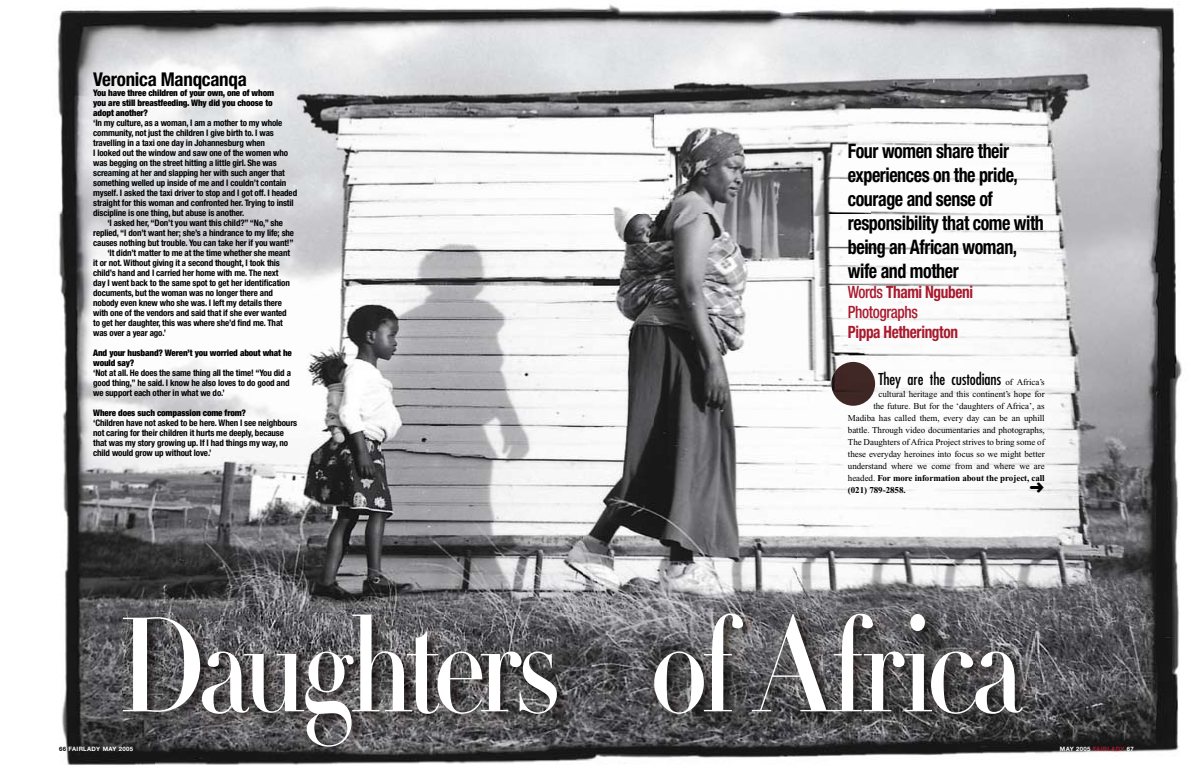
<style>
.page{position:relative;width:1191px;height:780px;background:#fff}
.page>*{position:absolute;margin:0;border:0;box-sizing:border-box;transform-origin:0 0}
.t1{font:131.5px "Didot LH Headline";letter-spacing:-.065em;color:#fff;scale:.86 1}
.t2{font:700 condensed 20px/24px "Helvetica Neue";letter-spacing:-.025em;color:#000;scale:.9 1}
.t3{font:700 condensed 19px "Helvetica Neue";letter-spacing:-.015em;color:#000}
.t4{font:500 condensed 17px/20px "Helvetica Neue";letter-spacing:-.025em;color:#a9192d;scale:.9 1}
.t5{font:700 condensed 17px "Helvetica Neue";letter-spacing:-.025em;color:#a9192d;scale:.9 1}
.t6{font:condensed 16px "Futura";letter-spacing:-.005em;color:#000}
.t7{font:700 condensed 9px/10px "Helvetica Neue";letter-spacing:-.015em;color:#000}
.t8{font:9px "Times New Roman";letter-spacing:-.005em;color:#000}
.t9{font:900 condensed 9px/10px "Helvetica Neue";letter-spacing:-.015em;color:#000}
.t10{font:700 9px "Times New Roman";letter-spacing:-.005em;color:#000}
.t11{font:700 6px "Helvetica Neue";letter-spacing:.05em;color:#fff}
.t12{font:5px "Helvetica Neue";color:#000}
.s1{font-weight:700}
.s2{font-family:"Times New Roman";font-stretch:normal;font-size:9px}
.s3{font-weight:400}
.s4{color:#000}
.s5{color:#a9192d}
</style>
<div class="page">
<img style="left:62px;top:426px;width:93px;height:339px">
<img style="left:155px;top:745px;width:1024px;height:20px">
<img style="left:1012px;top:7px;width:170px;height:738px">
<img style="left:155px;top:426px;width:857px;height:186px">
<img style="left:57px;top:4px;width:955px;height:422px">
<img style="left:831px;top:362px;width:44px;height:44px;border-radius:50%">
<img style="left:123px;top:612px;width:911px;height:147px">
<svg style="left:1030px;top:482px;width:13px;height:10px"></svg>
<h3 class="t3" style="left:93px;top:67px;width:155px">Veronica Manqcanqa</h3>
<p class="t9" style="left:93px;top:87px;width:182px">You have three children of your own, one of whom you are still breastfeeding. Why did you choose to adopt another?</p>
<p class="t7" style="left:93px;top:117px;width:191px">‘In my culture, as a woman, I am a mother to my whole</p>
<p class="t7" style="left:93px;top:127px;width:182px">community, not just the children I give birth to. I was</p>
<p class="t7" style="left:93px;top:137px;width:173px">travelling in a taxi one day in Johannesburg when</p>
<p class="t7" style="left:93px;top:147px;width:196px">I looked out the window and saw one of the women who</p>
<p class="t7" style="left:93px;top:157px;width:185px">was begging on the street hitting a little girl. She was</p>
<p class="t7" style="left:93px;top:167px;width:193px">screaming at her and slapping her with such anger that</p>
<p class="t7" style="left:93px;top:177px;width:195px">something welled up inside of me and I couldn’t contain</p>
<p class="t7" style="left:93px;top:187px;width:205px">myself. I asked the taxi driver to stop and I got off. I headed</p>
<p class="t7" style="left:93px;top:197px;width:202px">straight for this woman and confronted her. Trying to instil</p>
<p class="t7" style="left:93px;top:207px;width:153px">discipline is one thing, but abuse is another.</p>
<p class="t7" style="left:107px;top:217px;width:177px">‘I asked her, “Don’t you want this child?” “No,” she</p>
<p class="t7" style="left:93px;top:227px;width:202px">replied, “I don’t want her; she’s a hindrance to my life; she</p>
<p class="t7" style="left:93px;top:237px;width:202px">causes nothing but trouble. You can take her if you want!”</p>
<p class="t7" style="left:107px;top:247px;width:184px">‘It didn’t matter to me at the time whether she meant</p>
<p class="t7" style="left:93px;top:257px;width:188px">it or not. Without giving it a second thought, I took this</p>
<p class="t7" style="left:93px;top:267px;width:187px">child’s hand and I carried her home with me. The next</p>
<p class="t7" style="left:93px;top:277px;width:198px">day I went back to the same spot to get her identification</p>
<p class="t7" style="left:93px;top:287px;width:181px">documents, but the woman was no longer there and</p>
<p class="t7" style="left:93px;top:297px;width:190px">nobody even knew who she was. I left my details there</p>
<p class="t7" style="left:93px;top:307px;width:195px">with one of the vendors and said that if she ever wanted</p>
<p class="t7" style="left:93px;top:317px;width:191px">to get her daughter, this was where she’d find me. That</p>
<p class="t7" style="left:93px;top:327px;width:74px">was over a year ago.’</p>
<p class="t9" style="left:93px;top:347px;width:200px">And your husband? Weren’t you worried about what he would say?</p>
<p class="t7" style="left:93px;top:367px;width:199px">‘Not at all. He does the same thing all the time! “You did a good thing,” he said. I know he also loves to do good and we support each other in what we do.’</p>
<p class="t9" style="left:93px;top:407px;width:154px">Where does such compassion come from?</p>
<p class="t7" style="left:93px;top:417px;width:205px">‘Children have not asked to be here. When I see neighbours not caring for their children it hurts me deeply, because that was my story growing up. If I had things my way, no child would grow up without love.’</p>
<h2 class="t2" style="left:848px;top:139px;width:219px">Four women share their experiences on the pride, courage and sense of responsibility that come with being an African woman, wife and mother</h2>
<h3 class="t4" style="left:848px;top:282px;width:141px">Words <span class="s1">Thami Ngubeni<br></span>Photographs</h3>
<h3 class="t5" style="left:848px;top:322px;width:124px">Pippa Hetherington</h3>
<h3 class="t6" style="left:878px;top:369px;width:168px">They are the custodians <span class="s2">of Africa’s</span></h3>
<p class="t8" style="left:878px;top:389px;width:168px">cultural heritage and this continent’s hope for</p>
<p class="t8" style="left:873px;top:401px;width:173px">the future. But for the ‘daughters of Africa’, as</p>
<p class="t8" style="left:848px;top:413px;width:198px">Madiba has called them, every day can be an uphill</p>
<p class="t8" style="left:848px;top:425px;width:198px">battle. Through video documentaries and photographs,</p>
<p class="t8" style="left:848px;top:437px;width:198px">The Daughters of Africa Project strives to bring some of</p>
<p class="t8" style="left:848px;top:449px;width:198px">these everyday heroines into focus so we might better</p>
<p class="t8" style="left:848px;top:461px;width:198px">understand where we come from and where we are</p>
<p class="t10" style="left:848px;top:473px;width:198px"><span class="s3">headed.</span> For more information about the project, call</p>
<p class="t10" style="left:848px;top:485px;width:59px">(021) 789-2858.</p>
<h1 class="t1" style="left:118px;top:586px;width:1056px">Daughters of Africa</h1>
<p class="t12" style="left:548px;top:734px;width:5px;rotate:-90deg">P</p>
<p class="t11" style="left:59px;top:745px;width:75px"><span class="s4">66</span> FAIRLADY MAY 2005</p>
<p class="t11" style="left:1060px;top:745px;width:75px">MAY 2005 <span class="s5">FAIRLADY</span> 67</p>
</div>
